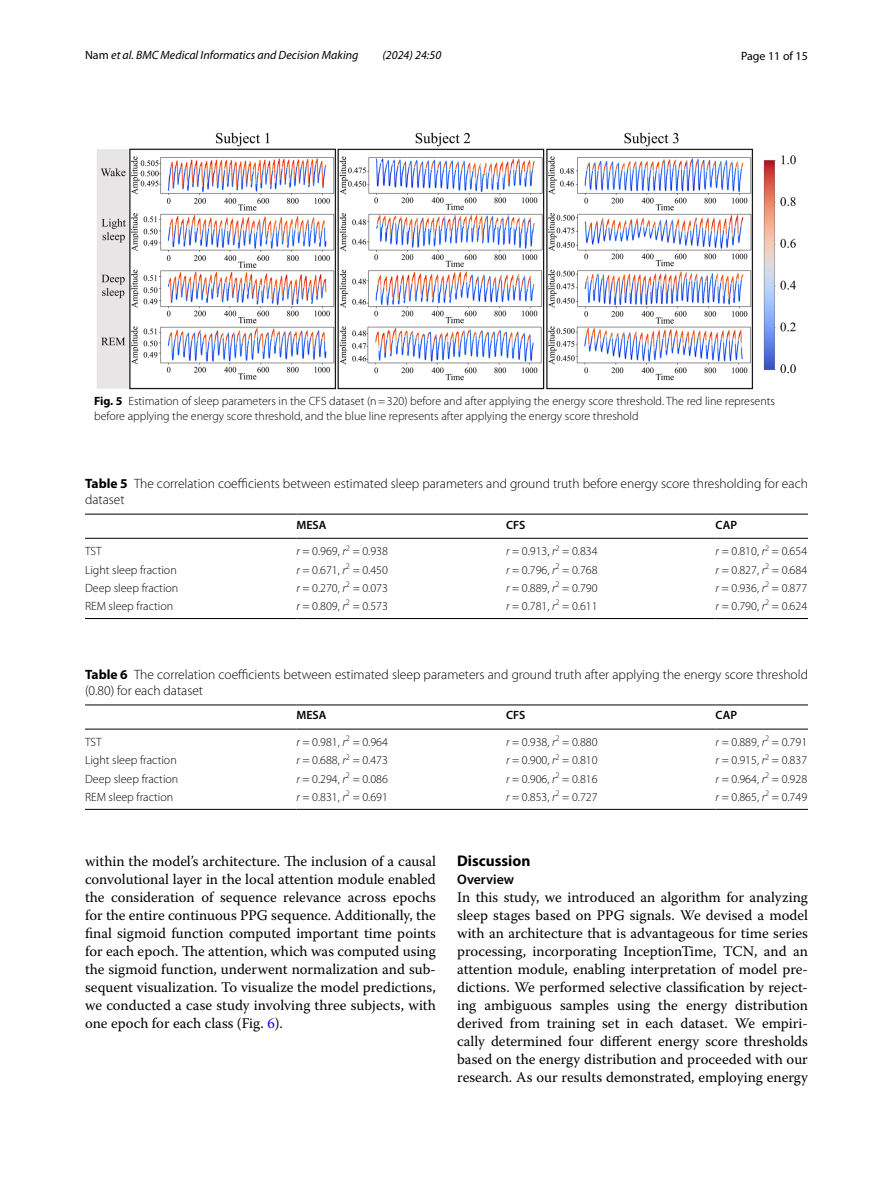
<style>
.page{position:relative;width:893px;height:1187px;background:#fff}
.page>*{position:absolute;margin:0;border:0;box-sizing:border-box;transform-origin:0 0}
.t1{font:700 15.45px "Myriad Pro";color:#000}
.t2{font:14.7px/18px "Warnock Pro";color:#000;text-align:justify}
.t3{font:600 13.8px "Myriad Pro";color:#000}
.t4{font:300 13.5px/16.5px "Myriad Pro";color:#000}
.t5{font:300 12px/15px "Myriad Pro";color:#000}
.t6{font:italic 12px "Myriad Pro";color:#000}
.t7{font:600 12px "Myriad Pro";color:#000}
.t8{font:12px "Myriad Pro";color:#000}
.s1{font-style:normal}
.s2{font-weight:700}
.s3{font-style:italic}
.s4{color:#00f}
</style>
<div class="page">
<img style="left:97px;top:133px;width:699px;height:257px">
<hr style="left:85px;top:514px;width:211px;height:1px;background:#000">
<hr style="left:85px;top:538px;width:211px;height:1px;background:#000">
<hr style="left:296px;top:514px;width:210px;height:1px;background:#000">
<hr style="left:296px;top:538px;width:210px;height:1px;background:#000">
<hr style="left:506px;top:514px;width:210px;height:1px;background:#000">
<hr style="left:506px;top:538px;width:210px;height:1px;background:#000">
<hr style="left:716px;top:514px;width:92px;height:1px;background:#000">
<hr style="left:716px;top:538px;width:92px;height:1px;background:#000">
<hr style="left:85px;top:618px;width:211px;height:1px;background:#000">
<hr style="left:296px;top:618px;width:210px;height:1px;background:#000">
<hr style="left:506px;top:618px;width:210px;height:1px;background:#000">
<hr style="left:716px;top:618px;width:92px;height:1px;background:#000">
<hr style="left:85px;top:704px;width:211px;height:1px;background:#000">
<hr style="left:85px;top:728px;width:211px;height:1px;background:#000">
<hr style="left:296px;top:704px;width:210px;height:1px;background:#000">
<hr style="left:296px;top:728px;width:210px;height:1px;background:#000">
<hr style="left:506px;top:704px;width:210px;height:1px;background:#000">
<hr style="left:506px;top:728px;width:210px;height:1px;background:#000">
<hr style="left:716px;top:704px;width:92px;height:1px;background:#000">
<hr style="left:716px;top:728px;width:92px;height:1px;background:#000">
<hr style="left:85px;top:809px;width:211px;height:1px;background:#000">
<hr style="left:296px;top:809px;width:210px;height:1px;background:#000">
<hr style="left:506px;top:809px;width:210px;height:1px;background:#000">
<hr style="left:716px;top:809px;width:92px;height:1px;background:#000">
<p class="t6" style="left:85px;top:48px;width:275px"><span class="s1">Nam</span> et al. BMC Medical Informatics and Decision Making</p>
<p class="t6" style="left:382px;top:48px;width:60px">(2024) 24:50</p>
<p class="t8" style="left:741px;top:48px;width:68px">Page 11 of 15</p>
<p class="t5" style="left:94px;top:393px;width:682px"><span class="s2">Fig. 5</span> Estimation of sleep parameters in the CFS dataset (n=320) before and after applying the energy score threshold. The red line represents before applying the energy score threshold, and the blue line represents after applying the energy score threshold</p>
<p class="t4" style="left:85px;top:475px;width:724px"><span class="s2">Table 5</span> The correlation coefficients between estimated sleep parameters and ground truth before energy score thresholding for each dataset</p>
<p class="t7" style="left:296px;top:517px;width:31px">MESA</p>
<p class="t7" style="left:506px;top:517px;width:21px">CFS</p>
<p class="t7" style="left:716px;top:517px;width:23px">CAP</p>
<p class="t5" style="left:85px;top:544px;width:18px">TST</p>
<p class="t5" style="left:296px;top:544px;width:93px"><span class="s3">r</span> = 0.969, <span class="s3">r</span><sup>2</sup> = 0.938</p>
<p class="t5" style="left:506px;top:544px;width:93px"><span class="s3">r</span> = 0.913, <span class="s3">r</span><sup>2</sup> = 0.834</p>
<p class="t5" style="left:716px;top:544px;width:93px"><span class="s3">r</span> = 0.810, <span class="s3">r</span><sup>2</sup> = 0.654</p>
<p class="t5" style="left:85px;top:562px;width:93px">Light sleep fraction</p>
<p class="t5" style="left:296px;top:562px;width:93px"><span class="s3">r</span> = 0.671, <span class="s3">r</span><sup>2</sup> = 0.450</p>
<p class="t5" style="left:506px;top:562px;width:93px"><span class="s3">r</span> = 0.796, <span class="s3">r</span><sup>2</sup> = 0.768</p>
<p class="t5" style="left:716px;top:562px;width:93px"><span class="s3">r</span> = 0.827, <span class="s3">r</span><sup>2</sup> = 0.684</p>
<p class="t5" style="left:85px;top:580px;width:95px">Deep sleep fraction</p>
<p class="t5" style="left:296px;top:580px;width:93px"><span class="s3">r</span> = 0.270, <span class="s3">r</span><sup>2</sup> = 0.073</p>
<p class="t5" style="left:506px;top:580px;width:93px"><span class="s3">r</span> = 0.889, <span class="s3">r</span><sup>2</sup> = 0.790</p>
<p class="t5" style="left:716px;top:580px;width:93px"><span class="s3">r</span> = 0.936, <span class="s3">r</span><sup>2</sup> = 0.877</p>
<p class="t5" style="left:85px;top:598px;width:90px">REM sleep fraction</p>
<p class="t5" style="left:296px;top:598px;width:93px"><span class="s3">r</span> = 0.809, <span class="s3">r</span><sup>2</sup> = 0.573</p>
<p class="t5" style="left:506px;top:598px;width:93px"><span class="s3">r</span> = 0.781, <span class="s3">r</span><sup>2</sup> = 0.611</p>
<p class="t5" style="left:716px;top:598px;width:93px"><span class="s3">r</span> = 0.790, <span class="s3">r</span><sup>2</sup> = 0.624</p>
<p class="t4" style="left:85px;top:666px;width:724px"><span class="s2">Table 6</span> The correlation coefficients between estimated sleep parameters and ground truth after applying the energy score threshold (0.80) for each dataset</p>
<p class="t7" style="left:296px;top:707px;width:31px">MESA</p>
<p class="t7" style="left:506px;top:707px;width:21px">CFS</p>
<p class="t7" style="left:716px;top:707px;width:23px">CAP</p>
<p class="t5" style="left:85px;top:735px;width:18px">TST</p>
<p class="t5" style="left:296px;top:735px;width:93px"><span class="s3">r</span> = 0.981, <span class="s3">r</span><sup>2</sup> = 0.964</p>
<p class="t5" style="left:506px;top:735px;width:93px"><span class="s3">r</span> = 0.938, <span class="s3">r</span><sup>2</sup> = 0.880</p>
<p class="t5" style="left:716px;top:735px;width:93px"><span class="s3">r</span> = 0.889, <span class="s3">r</span><sup>2</sup> = 0.791</p>
<p class="t5" style="left:85px;top:753px;width:93px">Light sleep fraction</p>
<p class="t5" style="left:296px;top:753px;width:93px"><span class="s3">r</span> = 0.688, <span class="s3">r</span><sup>2</sup> = 0.473</p>
<p class="t5" style="left:506px;top:753px;width:93px"><span class="s3">r</span> = 0.900, <span class="s3">r</span><sup>2</sup> = 0.810</p>
<p class="t5" style="left:716px;top:753px;width:93px"><span class="s3">r</span> = 0.915, <span class="s3">r</span><sup>2</sup> = 0.837</p>
<p class="t5" style="left:85px;top:771px;width:95px">Deep sleep fraction</p>
<p class="t5" style="left:296px;top:771px;width:93px"><span class="s3">r</span> = 0.294, <span class="s3">r</span><sup>2</sup> = 0.086</p>
<p class="t5" style="left:506px;top:771px;width:93px"><span class="s3">r</span> = 0.906, <span class="s3">r</span><sup>2</sup> = 0.816</p>
<p class="t5" style="left:716px;top:771px;width:93px"><span class="s3">r</span> = 0.964, <span class="s3">r</span><sup>2</sup> = 0.928</p>
<p class="t5" style="left:85px;top:789px;width:90px">REM sleep fraction</p>
<p class="t5" style="left:296px;top:789px;width:93px"><span class="s3">r</span> = 0.831, <span class="s3">r</span><sup>2</sup> = 0.691</p>
<p class="t5" style="left:506px;top:789px;width:93px"><span class="s3">r</span> = 0.853, <span class="s3">r</span><sup>2</sup> = 0.727</p>
<p class="t5" style="left:716px;top:789px;width:93px"><span class="s3">r</span> = 0.865, <span class="s3">r</span><sup>2</sup> = 0.749</p>
<p class="t2" style="left:85px;top:851px;width:352px">within the model’s architecture. The inclusion of a causal convolutional layer in the local attention module enabled the consideration of sequence relevance across epochs for the entire continuous PPG sequence. Additionally, the final sigmoid function computed important time points for each epoch. The attention, which was computed using the sigmoid function, underwent normalization and sub&shy;sequent visualization. To visualize the model predictions, we conducted a case study involving three subjects, with one epoch for each class (Fig. <span class="s4">6</span>).</p>
<p class="t1" style="left:457px;top:850px;width:75px">Discussion</p>
<p class="t3" style="left:457px;top:870px;width:59px">Overview</p>
<p class="t2" style="left:457px;top:888px;width:352px">In this study, we introduced an algorithm for analyzing sleep stages based on PPG signals. We devised a model with an architecture that is advantageous for time series processing, incorporating InceptionTime, TCN, and an attention module, enabling interpretation of model pre&shy;dictions. We performed selective classification by reject&shy;ing ambiguous samples using the energy distribution derived from training set in each dataset. We empiri&shy;cally determined four different energy score thresholds based on the energy distribution and proceeded with our research. As our results demonstrated, employing energy</p>
</div>
